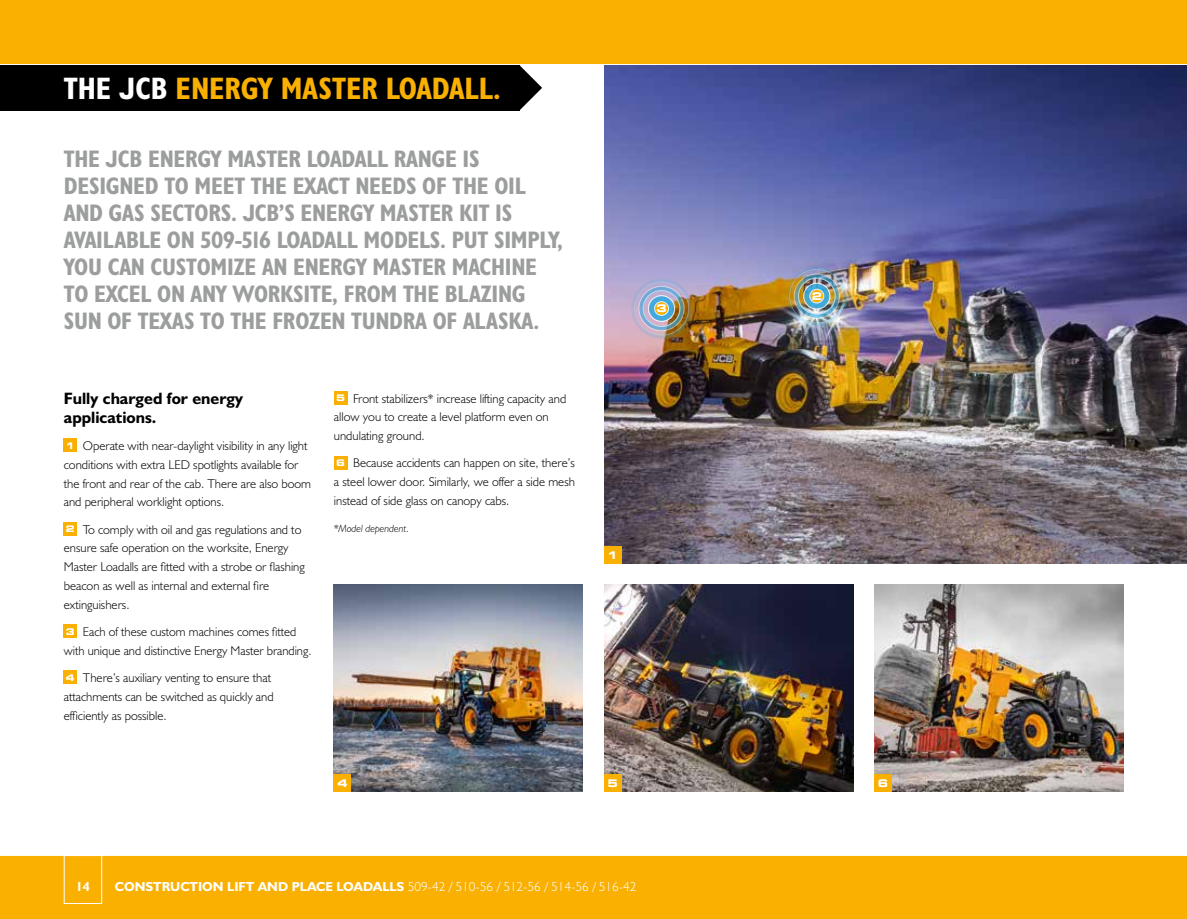
<style>
.page{position:relative;width:1187px;height:919px;background:#fff}
.page>*{position:absolute;margin:0;border:0;box-sizing:border-box;transform-origin:0 0}
.t1{font:31.2px "JCB Bold Condensed";color:#f9b000}
.t2{font:24px/27px "JCB Bold Condensed";letter-spacing:-.01em;color:#9c9d9d}
.t3{font:16.5px/18.8px "JCB Bold";color:#000}
.t4{font:13.2px "JCB Light";color:#fff}
.t5{font:13.2px "JCB Bold";color:#fff}
.t6{font:12.75px/18.8px "JCB Light";color:#000}
.t7{font:italic 10.5px "JCB Light";color:#000}
.t8{font:700 expanded 10.5px "Square 721 BT";color:#fff}
.s1{color:#fff}
.s2{font-family:"Square 721 BT";font-weight:700;font-stretch:expanded;font-size:9.15px;color:#fff}
.s3{font-family:"JCB Bold"}
</style>
<div class="page">
<img style="left:604px;top:65px;width:582px;height:498px">
<svg style="left:519px;top:65px;width:23px;height:45px"></svg>
<div style="left:0;top:54px;width:519px;height:57px;background:#000"></div>
<div style="left:0;top:855px;width:1186px;height:63px;background:#f9b000"></div>
<img style="left:604px;top:584px;width:249px;height:207px">
<img style="left:334px;top:584px;width:249px;height:207px">
<img style="left:874px;top:584px;width:249px;height:207px">
<hr style="left:0;top:63px;width:1186px;height:2px;background:#fff">
<div style="left:0;top:0;width:1186px;height:64px;background:#f9b000"></div>
<div style="left:64px;top:439px;width:13px;height:13px;background:#f9b000"></div>
<div style="left:64px;top:522px;width:13px;height:13px;background:#f9b000"></div>
<div style="left:64px;top:624px;width:13px;height:13px;background:#f9b000"></div>
<div style="left:64px;top:670px;width:13px;height:13px;background:#f9b000"></div>
<div style="left:334px;top:391px;width:13px;height:13px;background:#f9b000"></div>
<div style="left:334px;top:456px;width:13px;height:13px;background:#f9b000"></div>
<div style="left:604px;top:546px;width:17px;height:17px;background:#f9b000"></div>
<div style="left:604px;top:774px;width:17px;height:17px;background:#f9b000"></div>
<div style="left:874px;top:774px;width:17px;height:17px;background:#f9b000"></div>
<div style="left:334px;top:774px;width:17px;height:17px;background:#f9b000"></div>
<div style="left:64px;top:855px;width:38px;height:48px;border:1px solid #fff"></div>
<img style="left:629px;top:277px;width:64px;height:63px">
<img style="left:784px;top:264px;width:65px;height:64px">
<h1 class="t1" style="left:64px;top:69px;width:438px"><span class="s1">THE JCB</span> ENERGY MASTER LOADALL.</h1>
<p class="t2" style="left:64px;top:145px;width:500px">THE JCB ENERGY MASTER LOADALL RANGE IS DESIGNED TO MEET THE EXACT NEEDS OF THE OIL AND GAS SECTORS. JCB’S ENERGY MASTER KIT IS AVAILABLE ON 509-516 LOADALL MODELS. PUT SIMPLY, YOU CAN CUSTOMIZE AN ENERGY MASTER MACHINE TO EXCEL ON ANY WORKSITE, FROM THE BLAZING SUN OF TEXAS TO THE FROZEN TUNDRA OF ALASKA.</p>
<p class="t3" style="left:64px;top:388px;width:181px">Fully charged for energy applications.</p>
<p class="t6" style="left:64px;top:436px;width:249px"><span class="s2">1</span> Operate with near-daylight visibility in any light conditions with extra LED spotlights available for the front and rear of the cab. There are also boom and peripheral worklight options.</p>
<p class="t6" style="left:64px;top:519px;width:242px"><span class="s2">2</span> To comply with oil and gas regulations and to ensure safe operation on the worksite, Energy Master Loadalls are fitted with a strobe or flashing beacon as well as internal and external fire extinguishers.</p>
<p class="t6" style="left:64px;top:622px;width:249px"><span class="s2">3</span> Each of these custom machines comes fitted with unique and distinctive Energy Master branding.</p>
<p class="t6" style="left:64px;top:668px;width:211px"><span class="s2">4</span> There’s auxiliary venting to ensure that attachments can be switched as quickly and efficiently as possible.</p>
<p class="t6" style="left:334px;top:388px;width:234px"><span class="s2">5</span> Front stabilizers* increase lifting capacity and allow you to create a level platform even on undulating ground.</p>
<p class="t6" style="left:334px;top:453px;width:242px;text-align:justify"><span class="s2">6</span> Because accidents can happen on site, there’s a steel lower door. Similarly, we offer a side mesh instead of side glass on canopy cabs.</p>
<p class="t7" style="left:334px;top:522px;width:77px">*Model dependent.</p>
<p class="t8" style="left:607px;top:548px;width:12px">1</p>
<p class="t8" style="left:656px;top:302px;width:12px">3</p>
<p class="t8" style="left:811px;top:290px;width:12px">2</p>
<p class="t8" style="left:337px;top:776px;width:12px">4</p>
<p class="t8" style="left:607px;top:776px;width:12px">5</p>
<p class="t8" style="left:877px;top:776px;width:12px">6</p>
<p class="t5" style="left:76px;top:877px;width:16px">14</p>
<p class="t4" style="left:115px;top:878px;width:523px"><span class="s3">CONSTRUCTION LIFT AND PLACE LOADALLS</span> 509-42 / 510-56 / 512-56 / 514-56 / 516-42</p>
</div>
